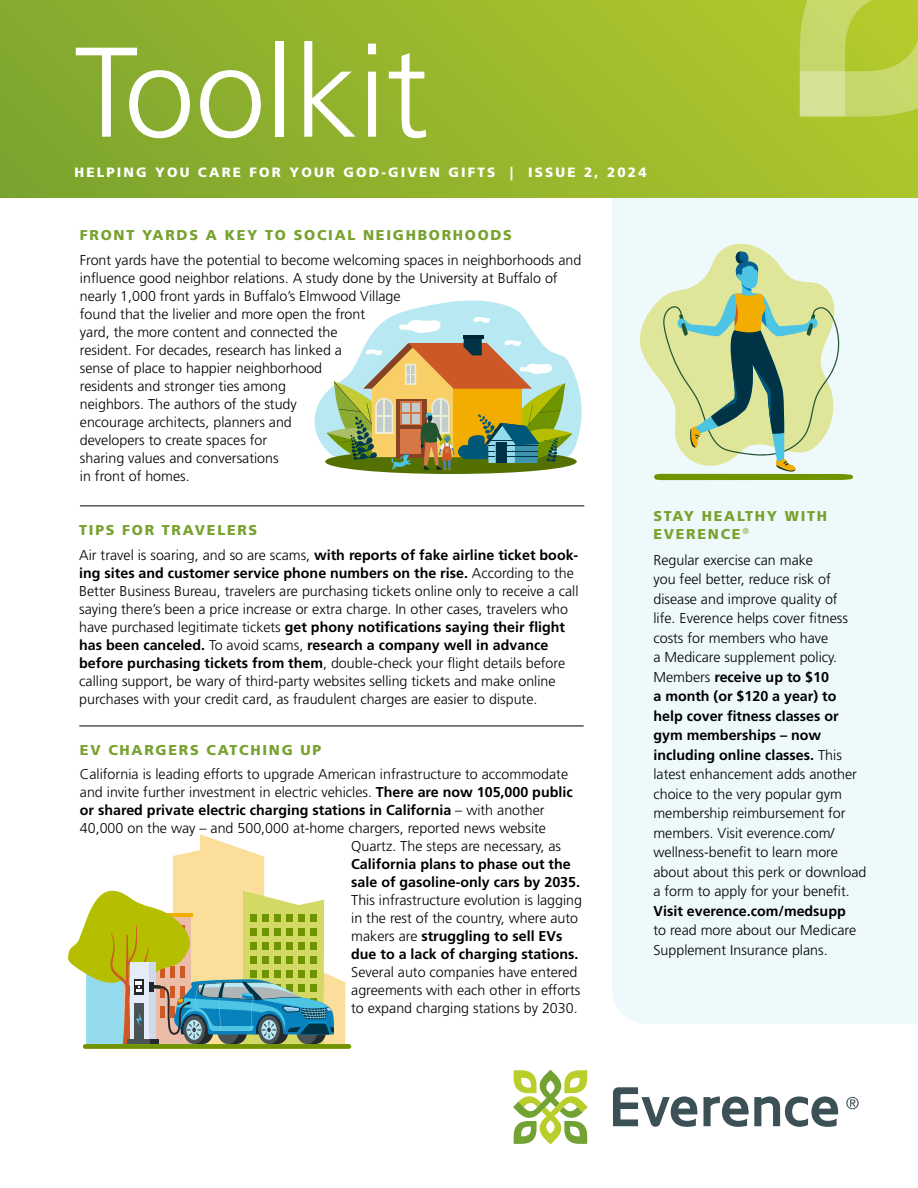
<style>
.page{position:relative;width:918px;height:1188px;background:#fff}
.page>*{position:absolute;margin:0;border:0;box-sizing:border-box;transform-origin:0 0}
.t1{font:300 127.5px "Frutiger LT Std";color:#fff}
.t2{font:300 14.25px/18px "Frutiger LT Std";color:#000}
.t3{font:700 14.25px/24.8px "Frutiger LT Std";color:#000}
.t4{font:900 14.25px/18px "Frutiger LT Std";letter-spacing:.12em;color:#78a22f}
.t5{font:900 13.5px "Frutiger LT Std";letter-spacing:.16em;color:#fff}
.s1{font-weight:900;color:#78a22f}
.s2{font-weight:300}
.s3{font-weight:700}
</style>
<div class="page">
<div style="left:612px;top:198px;width:306px;height:826px;background:#eef9fb"></div>
<div style="left:0;top:0;width:918px;height:198px;background:linear-gradient(to right,#7fa62e,#b0c72c)"></div>
<svg style="left:800px;top:0;width:118px;height:117px;background:#c2d45b"></svg>
<svg style="left:704px;top:1096px;width:134px;height:31px"></svg>
<svg style="left:613px;top:1087px;width:84px;height:40px"></svg>
<svg style="left:513px;top:1070px;width:75px;height:73px"></svg>
<svg style="left:846px;top:1097px;width:13px;height:12px"></svg>
<hr style="left:80px;top:506px;width:504px;height:1px;background:#000">
<hr style="left:79px;top:726px;width:505px;height:1px;background:#000">
<svg style="left:314px;top:300px;width:268px;height:160px"></svg>
<svg style="left:327px;top:315px;width:245px;height:159px;background:#b4b383"></svg>
<div style="left:83px;top:1044px;width:268px;height:5px;background:#709400;border-radius:2px"></div>
<svg style="left:68px;top:834px;width:277px;height:211px"></svg>
<svg style="left:638px;top:242px;width:199px;height:226px;background:#ebf5eb"></svg>
<svg style="left:653px;top:252px;width:201px;height:228px;background:#c5d5aa"></svg>
<h1 class="t1" style="left:75px;top:21px;width:356px">Toolkit</h1>
<p class="t5" style="left:75px;top:164px;width:574px">HELPING YOU CARE FOR YOUR GOD-GIVEN GIFTS | ISSUE 2, 2024</p>
<p class="t4" style="left:80px;top:226px;width:434px">FRONT YARDS A KEY TO SOCIAL NEIGHBORHOODS</p>
<p class="t2" style="left:80px;top:251px;width:503px">Front yards have the potential to become welcoming spaces in neighborhoods and influence good neighbor relations. A study done by the University at Buffalo of nearly 1,000 front yards in Buffalo’s Elmwood Village<br>found that the livelier and more open the front<br>yard, the more content and connected the<br>resident. For decades, research has linked a<br>sense of place to happier neighborhood<br>residents and stronger ties among<br>neighbors. The authors of the study<br>encourage architects, planners and<br>developers to create spaces for<br>sharing values and conversations<br>in front of homes.</p>
<p class="t3" style="left:79px;top:518px;width:501px"><span class="s1">TIPS FOR TRAVELERS<br></span><span class="s2">Air travel is soaring, and so are scams,</span> with reports of fake airline ticket book-</p>
<p class="t2" style="left:79px;top:564px;width:501px"><span class="s3">ing sites and customer service phone numbers on the rise.</span> According to the Better Business Bureau, travelers are purchasing tickets online only to receive a call saying there’s been a price increase or extra charge. In other cases, travelers who have purchased legitimate tickets <span class="s3">get phony notifications saying their flight has been canceled.</span> To avoid scams, <span class="s3">research a company well in advance before purchasing tickets from them</span>, double-check your flight details before calling support, be wary of third-party websites selling tickets and make online purchases with your credit card, as fraudulent charges are easier to dispute.</p>
<p class="t4" style="left:80px;top:741px;width:243px">EV CHARGERS CATCHING UP</p>
<p class="t2" style="left:80px;top:766px;width:490px">California is leading efforts to upgrade American infrastructure to accommodate</p>
<p class="t2" style="left:80px;top:784px;width:494px">and invite further investment in electric vehicles. <span class="s3">There are now 105,000 public</span></p>
<p class="t3" style="left:80px;top:798px;width:466px">or shared private electric charging stations in California <span class="s2">– with another</span></p>
<p class="t2" style="left:80px;top:820px;width:468px">40,000 on the way – and 500,000 at-home chargers, reported news website</p>
<p class="t2" style="left:351px;top:838px;width:211px">Quartz. The steps are necessary, as</p>
<p class="t3" style="left:351px;top:855px;width:230px;line-height:18px">California plans to phase out the sale of gasoline-only cars by 2035.</p>
<p class="t2" style="left:351px;top:892px;width:232px">This infrastructure evolution is lagging in the rest of the country, where auto makers are <span class="s3">struggling to sell EVs due to a lack of charging stations.</span></p>
<p class="t2" style="left:351px;top:964px;width:231px">Several auto companies have entered agreements with each other in efforts to expand charging stations by 2030.</p>
<p class="t4" style="left:653px;top:506px;width:175px">STAY HEALTHY WITH<br>EVERENCE<sup>®</sup></p>
<p class="t2" style="left:653px;top:550px;width:215px;line-height:19.5px">Regular exercise can make<br>you feel better, reduce risk of disease and improve quality of<br>life. Everence helps cover fitness costs for members who have<br>a Medicare supplement policy.<br>Members <span class="s3">receive up to $10<br>a month (or $120 a year) to help cover fitness classes or gym memberships – now including online classes.</span> This latest enhancement adds another choice to the very popular gym membership reimbursement for members. Visit everence.com/ wellness-benefit to learn more about about this perk or download a form to apply for your benefit.</p>
<p class="t3" style="left:653px;top:898px;width:194px">Visit everence.com/medsupp</p>
<p class="t2" style="left:653px;top:921px;width:204px;line-height:19.5px">to read more about our Medicare<br>Supplement Insurance plans.</p>
</div>
